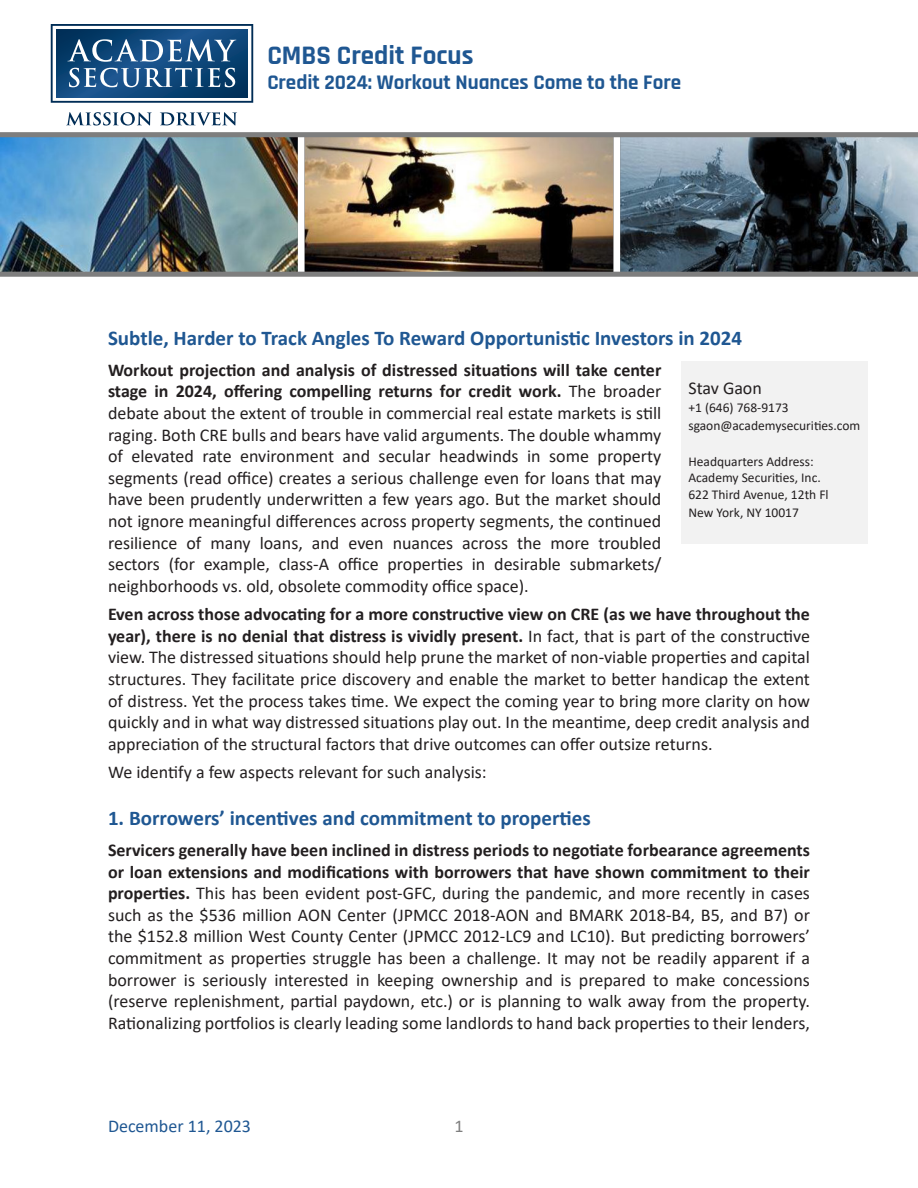
<style>
.page{position:relative;width:918px;height:1188px;background:#fff}
.page>*{position:absolute;margin:0;border:0;box-sizing:border-box;transform-origin:0 0}
.t1{font:700 27px "Rajdhani";color:#1f5792}
.Section_Head{font:700 21px "Calibri";color:#1f5792}
.t2{font:700 21px "Rajdhani";color:#1f5792}
.t3{font:18px/21.6px "Calibri";color:#231f20;text-align:justify}
.t4{font:18px "Calibri";color:#1f5792}
.t5{font:18px "Calibri";color:#7e7e7e}
.t6{font:13.5px/16.2px "Calibri";color:#231f20}
.s1{font-weight:700}
</style>
<div class="page">
<svg style="left:51px;top:24px;width:202px;height:79px"></svg>
<svg style="left:66px;top:112px;width:86px;height:14px"></svg>
<svg style="left:160px;top:112px;width:77px;height:14px"></svg>
<img style="left:0;top:137px;width:918px;height:135px">
<div style="left:682px;top:361px;width:186px;height:182px;background:#f2f2f2"></div>
<div style="left:0;top:272px;width:918px;height:5px;background:#7e7e7e"></div>
<div style="left:0;top:132px;width:918px;height:5px;background:#7e7e7e"></div>
<h1 class="t1" style="left:267px;top:39px;width:208px">CMBS Credit Focus</h1>
<p class="t2" style="left:267px;top:70px;width:415px">Credit 2024: Workout Nuances Come to the Fore</p>
<p class="Section_Head" style="left:108px;top:323px;width:636px">Subtle, Harder to Track Angles To Reward Opportunistic Investors in 2024</p>
<p class="t3" style="left:108px;top:359px;width:555px"><span class="s1">Workout projection and analysis of distressed situations will take center stage in 2024, offering compelling returns for credit work.</span> The broader debate about the extent of trouble in commercial real estate markets is still raging. Both CRE bulls and bears have valid arguments. The double whammy of elevated rate environment and secular headwinds in some property segments (read office) creates a serious challenge even for loans that may have been prudently underwritten a few years ago. But the market should not ignore meaningful differences across property segments, the continued resilience of many loans, and even nuances across the more troubled sectors (for example, class-A office properties in desirable submarkets/ neighborhoods vs. old, obsolete commodity office space).</p>
<p class="t3" style="left:108px;top:603px;width:704px"><span class="s1">Even across those advocating for a more constructive view on CRE (as we have throughout the year), there is no denial that distress is vividly present.</span> In fact, that is part of the constructive view. The distressed situations should help prune the market of non-viable properties and capital structures. They facilitate price discovery and enable the market to better handicap the extent of distress. Yet the process takes time. We expect the coming year to bring more clarity on how quickly and in what way distressed situations play out. In the meantime, deep credit analysis and appreciation of the structural factors that drive outcomes can offer outsize returns.</p>
<p class="t3" style="left:108px;top:761px;width:380px">We identify a few aspects relevant for such analysis:</p>
<p class="Section_Head" style="left:108px;top:804px;width:484px">1. Borrowers’ incentives and commitment to properties</p>
<p class="t3" style="left:108px;top:839px;width:704px"><span class="s1">Servicers generally have been inclined in distress periods to negotiate forbearance agreements or loan extensions and modifications with borrowers that have shown commitment to their properties.</span> This has been evident post-GFC, during the pandemic, and more recently in cases such as the $536 million AON Center (JPMCC 2018-AON and BMARK 2018-B4, B5, and B7) or the $152.8 million West County Center (JPMCC 2012-LC9 and LC10). But predicting borrowers’ commitment as properties struggle has been a challenge. It may not be readily apparent if a borrower is seriously interested in keeping ownership and is prepared to make concessions (reserve replenishment, partial paydown, etc.) or is planning to walk away from the property.<br>Rationalizing portfolios is clearly leading some landlords to hand back properties to their lenders,</p>
<p class="t3" style="left:688px;top:377px;width:75px">Stav Gaon</p>
<p class="t6" style="left:688px;top:398px;width:174px;line-height:18px">+1 (646) 768-9173 sgaon@academysecurities.com</p>
<p class="t6" style="left:688px;top:453px;width:142px">Headquarters Address:<br>Academy Securities, Inc.<br>622 Third Avenue, 12th Fl</p>
<p class="t6" style="left:688px;top:504px;width:112px">New York, NY 10017</p>
<p class="t4" style="left:108px;top:1114px;width:145px">December 11, 2023</p>
<p class="t5" style="left:454px;top:1114px;width:11px">1</p>
</div>
